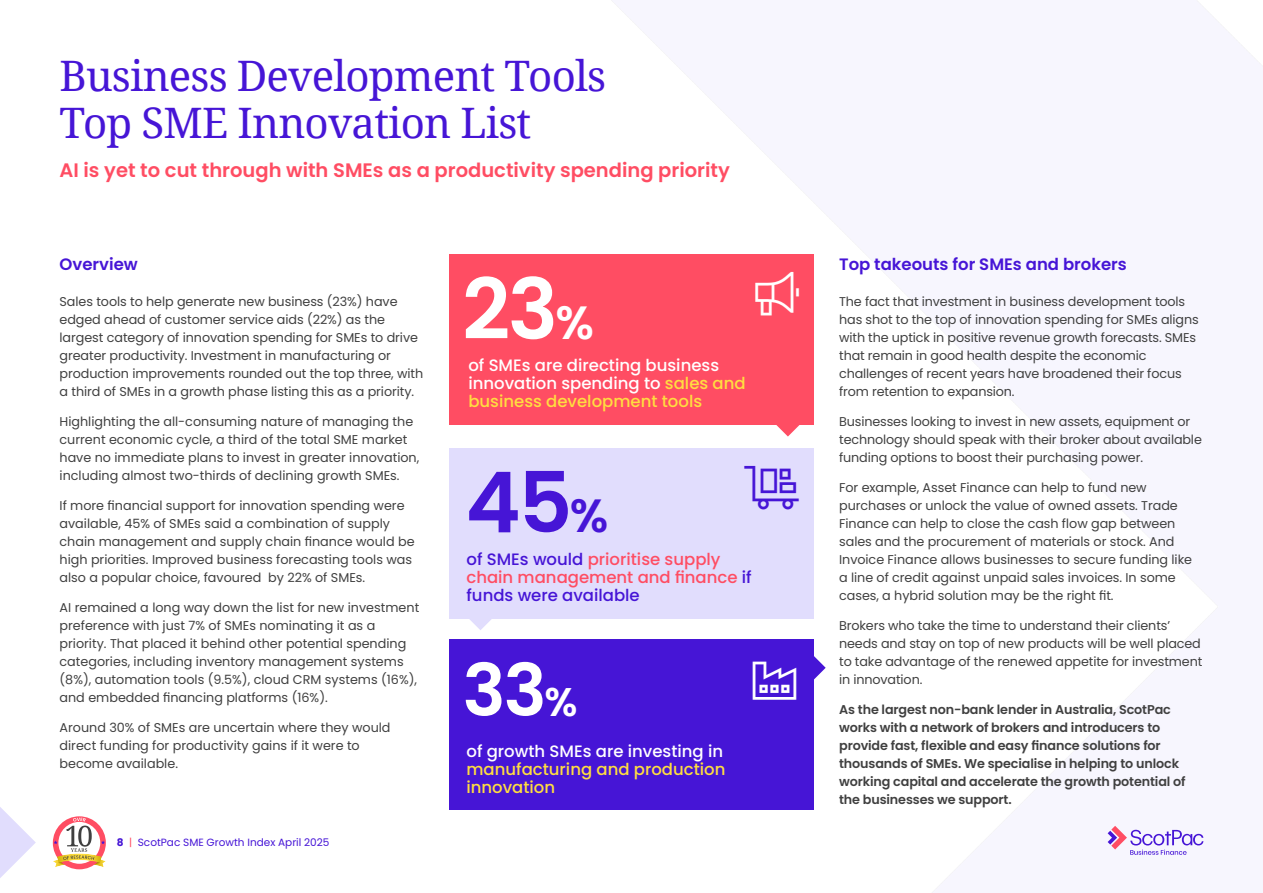
<style>
.page{position:relative;width:1263px;height:893px;background:#fff}
.page>*{position:absolute;margin:0;border:0;box-sizing:border-box;transform-origin:0 0}
.t1{font:600 84px "Poppins";color:#fff}
.t2{font:600 84px "Poppins";color:#4615d6}
.t3{font:600 72px "Poppins";color:#fff}
.t4{font:42px/46.2px "Noto Serif";letter-spacing:-.02em;color:#4615d6}
.t5{font:600 19.5px "Poppins";color:#ff4d63}
.t6{font:500 16.5px/18.1px "Poppins";color:#fff}
.t7{font:500 16.5px/18.1px "Poppins";color:#ff4d63}
.t8{font:600 16.5px "Poppins";color:#4615d6}
.t9{font:500 16.5px/18.1px "Poppins";color:#ffde40}
.t10{font:12.75px/18px "Poppins";letter-spacing:-.005em;color:#404040}
.t11{font:600 12.75px/18px "Poppins";letter-spacing:-.01em;color:#404040}
.t12{font:10.5px "Poppins";color:#4615d6}
.s1{font-weight:700}
.s2{color:#ff4d63}
.s3{font-size:46.5px}
.s4{color:#ffde40}
.s5{color:#4615d6}
.s6{font-size:39.9px}
</style>
<div class="page">
<svg style="left:1108px;top:826px;width:95px;height:29px"></svg>
<svg style="left:0;top:807px;width:36px;height:71px"></svg>
<svg style="left:53px;top:818px;width:53px;height:49px"></svg>
<div style="left:449px;top:254px;width:365px;height:170px;background:#ff4d63"></div>
<svg style="left:776px;top:424px;width:24px;height:13px"></svg>
<div style="left:449px;top:448px;width:365px;height:170px;background:#e1ddfd"></div>
<svg style="left:468px;top:618px;width:24px;height:12px"></svg>
<div style="left:449px;top:640px;width:365px;height:170px;background:#4615d6"></div>
<svg style="left:814px;top:656px;width:12px;height:24px"></svg>
<h3 class="t4" style="left:60px;top:52px;width:548px">Business Development Tools<br>Top SME Innovation List</h3>
<h3 class="t5" style="left:60px;top:159px;width:672px">AI is yet to cut through with SMEs as a productivity spending priority</h3>
<p class="t8" style="left:60px;top:255px;width:80px">Overview</p>
<p class="t10" style="left:60px;top:292px;width:365px">Sales tools to help generate new business (23%) have edged ahead of customer service aids (22%) as the largest category of innovation spending for SMEs to drive greater productivity. Investment in manufacturing or production improvements rounded out the top three, with a third of SMEs in a growth phase listing this as a priority.</p>
<p class="t10" style="left:60px;top:412px;width:361px">Highlighting the all-consuming nature of managing the current economic cycle, a third of the total SME market have no immediate plans to invest in greater innovation, including almost two-thirds of declining growth SMEs.</p>
<p class="t10" style="left:60px;top:496px;width:357px">If more financial support for innovation spending were available, 45% of SMEs said a combination of supply chain management and supply chain finance would be high priorities. Improved business forecasting tools was also a popular choice, favoured by 22% of SMEs.</p>
<p class="t10" style="left:60px;top:598px;width:361px">AI remained a long way down the list for new investment preference with just 7% of SMEs nominating it as a priority. That placed it behind other potential spending categories, including inventory management systems (8%), automation tools (9.5%), cloud CRM systems (16%), and embedded financing platforms (16%).</p>
<p class="t10" style="left:60px;top:718px;width:333px">Around 30% of SMEs are uncertain where they would direct funding for productivity gains if it were to become available.</p>
<p class="t12" style="left:117px;top:836px;width:214px"><span class="s1">8</span> <span class="s2">|</span> ScotPac SME Growth Index April 2025</p>
<h1 class="t1" style="left:462px;top:261px;width:134px">23<span class="s3">%</span></h1>
<p class="t6" style="left:468px;top:356px;width:279px">of SMEs are directing business innovation spending to <span class="s4">sales and business development tools</span></p>
<h1 class="t2" style="left:465px;top:454px;width:145px">45<span class="s3">%</span></h1>
<p class="t7" style="left:466px;top:550px;width:287px"><span class="s5">of SMEs would</span> prioritise supply chain management and finance <span class="s5">if funds were available</span></p>
<h2 class="t3" style="left:462px;top:649px;width:117px">33<span class="s6">%</span></h2>
<p class="t6" style="left:466px;top:742px;width:258px">of growth SMEs are investing in</p>
<p class="t9" style="left:466px;top:760px;width:260px">manufacturing and production innovation</p>
<p class="t8" style="left:839px;top:255px;width:289px">Top takeouts for SMEs and brokers</p>
<p class="t10" style="left:839px;top:292px;width:361px">The fact that investment in business development tools has shot to the top of innovation spending for SMEs aligns with the uptick in positive revenue growth forecasts. SMEs that remain in good health despite the economic challenges of recent years have broadened their focus from retention to expansion.</p>
<p class="t10" style="left:839px;top:412px;width:364px">Businesses looking to invest in new assets, equipment or technology should speak with their broker about available funding options to boost their purchasing power.</p>
<p class="t10" style="left:839px;top:478px;width:354px">For example, Asset Finance can help to fund new purchases or unlock the value of owned assets. Trade Finance can help to close the cash flow gap between sales and the procurement of materials or stock. And Invoice Finance allows businesses to secure funding like a line of credit against unpaid sales invoices. In some cases, a hybrid solution may be the right fit.</p>
<p class="t10" style="left:839px;top:616px;width:365px">Brokers who take the time to understand their clients’ needs and stay on top of new products will be well placed to take advantage of the renewed appetite for investment in innovation.</p>
<p class="t11" style="left:839px;top:700px;width:348px">As the largest non-bank lender in Australia, ScotPac works with a network of brokers and introducers to provide fast, flexible and easy finance solutions for thousands of SMEs. We specialise in helping to unlock working capital and accelerate the growth potential of the businesses we support.</p>
</div>
